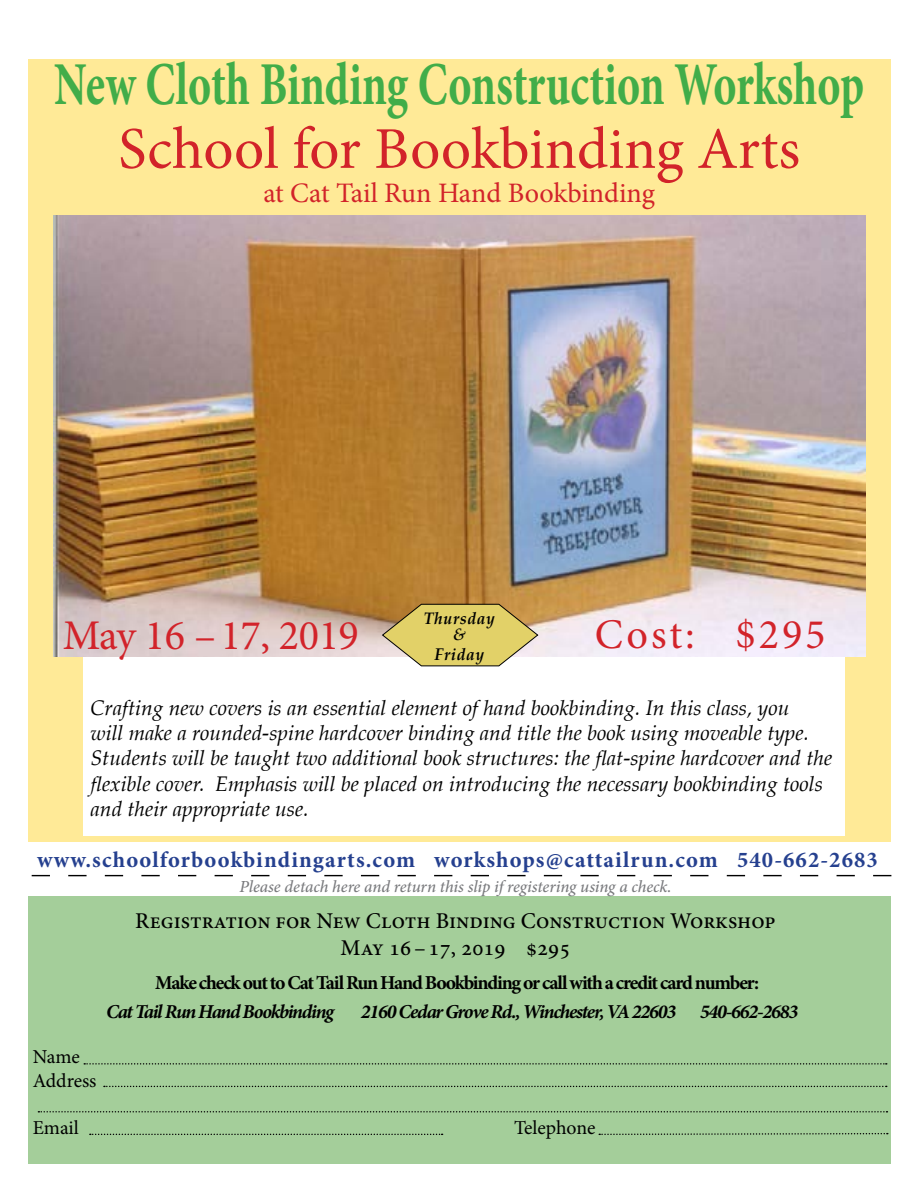
<style>
.page{position:relative;width:918px;height:1188px;background:#fff}
.page>*{position:absolute;margin:0;border:0;box-sizing:border-box;transform-origin:0 0}
.t1{font:700 60.9px "Minion Pro";color:#41ad49;scale:.72 1}
.t2{font:59.25px "Minion Pro";letter-spacing:-.005em;color:#d2232a}
.t3{font:42.3px "Minion Pro";letter-spacing:-.01em;color:#d2232a}
.t4{font:28.2px "Minion Pro";letter-spacing:-.005em;color:#d2232a}
.t5{font:700 22.5px "Minion Pro";letter-spacing:.05em;color:#25408f}
.t6{font:500 22.5px/27px "Minion Pro";color:#000;text-align:center}
.t7{font:italic 21.15px/25.3px "Palatino";color:#000}
.t8{font:italic 700 19.8px "Minion Pro";letter-spacing:-.065em;color:#000}
.t9{font:700 19.8px "Minion Pro";letter-spacing:-.06em;color:#000}
.t10{font:19.8px/23.7px "Minion Pro";letter-spacing:-.005em;color:#000}
.t11{font:italic 500 16.95px "Minion Pro";letter-spacing:-.005em;color:#797a7d}
.t12{font:italic 700 16.95px/16.5px "Palatino";letter-spacing:.04em;color:#000;text-align:center;scale:.93 1}
</style>
<div class="page">
<div style="left:28px;top:896px;width:863px;height:268px;background:#a4ce9a"></div>
<div style="left:28px;top:59px;width:863px;height:782px;background:#ffea97"></div>
<div style="left:83px;top:656px;width:762px;height:179px;background:#fff"></div>
<img style="left:53px;top:215px;width:812px;height:441px">
<svg style="left:84px;top:1063px;width:803px;height:2px"></svg>
<svg style="left:104px;top:1086px;width:783px;height:1px"></svg>
<svg style="left:38px;top:1111px;width:849px;height:1px"></svg>
<svg style="left:90px;top:1134px;width:353px;height:1px"></svg>
<svg style="left:599px;top:1132px;width:289px;height:3px"></svg>
<svg style="left:381px;top:603px;width:158px;height:64px;background:#d8c473"></svg>
<svg style="left:32px;top:875px;width:859px;height:1px"></svg>
<h1 class="t1" style="left:54px;top:42px;width:1127px">New Cloth Binding Construction Workshop</h1>
<h2 class="t2" style="left:118px;top:109px;width:683px">School for Bookbinding Arts</h2>
<h3 class="t4" style="left:263px;top:174px;width:393px">at Cat Tail Run Hand Bookbinding</h3>
<p class="t12" style="left:424px;top:610px;width:78px">Thursday &amp;</p>
<p class="t12" style="left:435px;top:646px;width:55px">Friday</p>
<h3 class="t3" style="left:63px;top:607px;width:298px">May 16 –17, 2019</h3>
<h3 class="t3" style="left:595px;top:606px;width:232px">Cost: $295</h3>
<p class="t7" style="left:91px;top:694px;width:743px">Crafting new covers is an essential element of hand bookbinding. In this class, you<br>will make a rounded-spine hardcover binding and title the book using moveable type.<br>Students will be taught two additional book structures: the flat-spine hardcover and the flexible cover. Emphasis will be placed on introducing the necessary bookbinding tools and their appropriate use.</p>
<p class="t5" style="left:37px;top:844px;width:842px">www.schoolforbookbindingarts.com workshops@cattailrun.com 540-662-2683</p>
<p class="t11" style="left:239px;top:875px;width:434px">Please detach here and return this slip if registering using a check.</p>
<p class="t6" style="left:135px;top:907px;width:642px">Registration for New Cloth Binding Construction Workshop<br>May 16–17, 2019 $295</p>
<p class="t9" style="left:155px;top:969px;width:605px">Make check out to Cat Tail Run Hand Bookbinding or call with a credit card number:</p>
<p class="t8" style="left:106px;top:998px;width:229px">Cat Tail Run Hand Bookbinding</p>
<p class="t8" style="left:361px;top:998px;width:439px">2160 Cedar Grove Rd., Winchester, VA 22603 540-662-2683</p>
<p class="t10" style="left:33px;top:1045px;width:65px">Name<br>Address</p>
<p class="t10" style="left:33px;top:1116px;width:48px">Email</p>
<p class="t10" style="left:514px;top:1116px;width:83px">Telephone</p>
</div>
